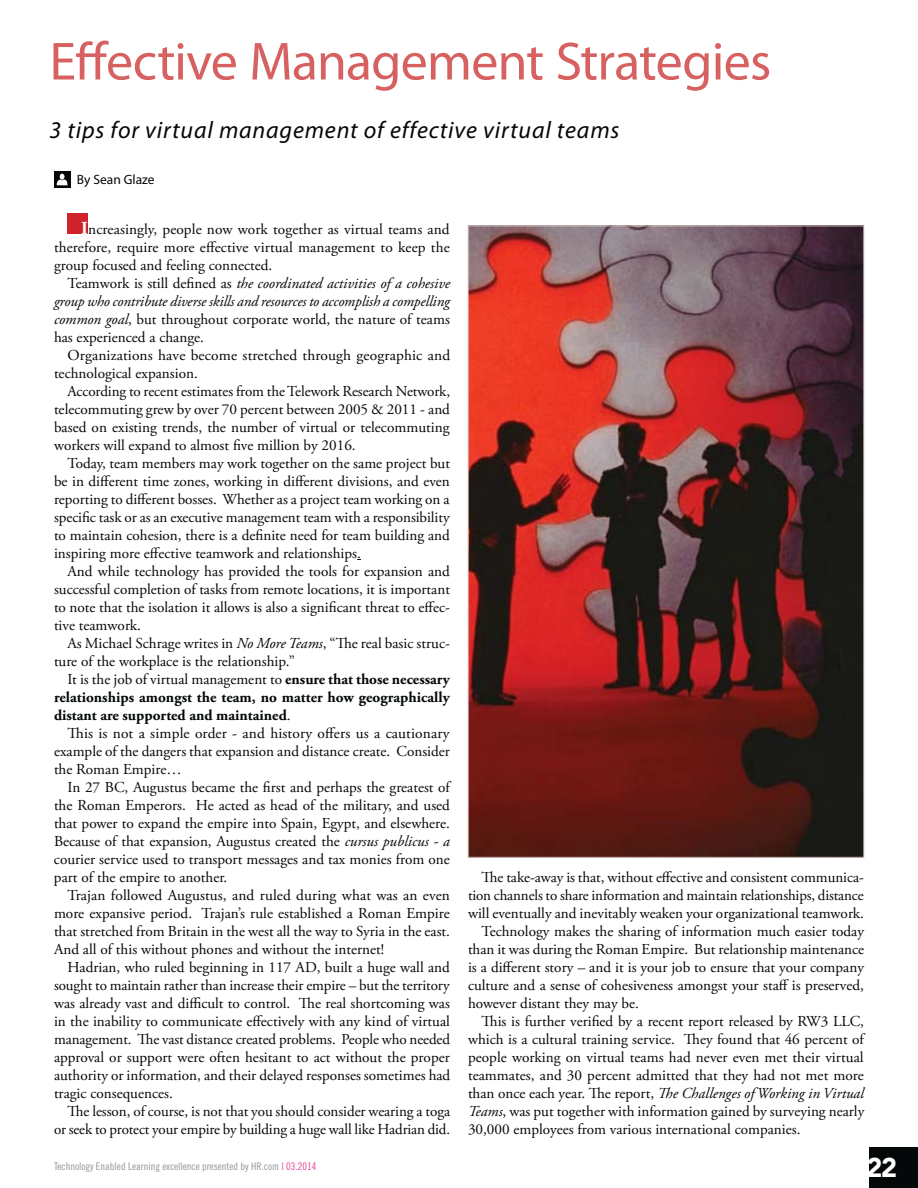
<style>
.page{position:relative;width:918px;height:1188px;background:#fff}
.page>*{position:absolute;margin:0;border:0;box-sizing:border-box;transform-origin:0 0}
.t1{font:54px "Myriad Pro";letter-spacing:-.015em;color:#d66160}
.t2{font:900 27px "Avenir LT Std";color:#fff}
.t3{font:italic 24px "Myriad Pro";letter-spacing:.035em;color:#040809}
.t4{font:15.15px/18px "Adobe Garamond Pro";color:#040809;text-align:justify}
.t5{font:italic 15.15px/18px "Adobe Garamond Pro";letter-spacing:-.01em;color:#040809;text-align:justify}
.t6{font:700 15.15px/18px "Adobe Garamond Pro";color:#040809;text-align:justify}
.t7{font:13.5px "Myriad Pro";color:#040809}
.t8{font:10.5px "Trade Gothic LT Std Cn 18";color:#939598}
.s1{font-weight:700;font-size:18.3px;color:#fff}
.s2{font-style:normal}
.s3{font-style:italic}
.s4{font-weight:400}
.s5{color:#e24295}
</style>
<div class="page">
<svg style="left:54px;top:171px;width:16px;height:16px"></svg>
<svg style="left:57px;top:174px;width:11px;height:11px"></svg>
<div style="left:68px;top:213px;width:20px;height:21px;background:#d0222b"></div>
<img style="left:470px;top:228px;width:392px;height:628px">
<div style="left:869px;top:1148px;width:49px;height:40px;background:#040809"></div>
<h1 class="t1" style="left:50px;top:29px;width:723px">Effective Management Strategies</h1>
<h3 class="t3" style="left:50px;top:116px;width:572px">3 tips for virtual management of effective virtual teams</h3>
<p class="t7" style="left:77px;top:171px;width:79px">By Sean Glaze</p>
<p class="t4" style="left:54px;top:221px;width:397px;text-indent:27px"><span class="s1">I</span>ncreasingly, people now work together as virtual teams and therefore, require more effective virtual management to keep the group focused and feeling connected.</p>
<p class="t5" style="left:54px;top:275px;width:397px;text-indent:14px"><span class="s2">Teamwork is still defined as</span> the coordinated activities of a cohesive group who contribute diverse skills and resources to accomplish a compelling common goal<span class="s2">, but throughout corporate world, the nature of teams has experienced a change.</span></p>
<p class="t4" style="left:54px;top:347px;width:398px;text-indent:14px">Organizations have become stretched through geographic and technological expansion.</p>
<p class="t4" style="left:54px;top:383px;width:398px;text-indent:14px">According to recent estimates from the Telework Research Network, telecommuting grew by over 70 percent between 2005 &amp; 2011 - and based on existing trends, the number of virtual or telecommuting workers will expand to almost five million by 2016.</p>
<p class="t4" style="left:54px;top:455px;width:398px;text-indent:14px">Today, team members may work together on the same project but be in different time zones, working in different divisions, and even reporting to different bosses. Whether as a project team working on a specific task or as an executive management team with a responsibility to maintain cohesion, there is a definite need for team building and inspiring more effective teamwork and relationships.</p>
<p class="t4" style="left:54px;top:563px;width:398px;text-indent:14px">And while technology has provided the tools for expansion and successful completion of tasks from remote locations, it is important to note that the isolation it allows is also a significant threat to effec&shy;tive teamwork.</p>
<p class="t4" style="left:54px;top:635px;width:397px;text-indent:14px">As Michael Schrage writes in <span class="s3">No More Teams</span>, “The real basic struc&shy;ture of the workplace is the relationship.”</p>
<p class="t6" style="left:54px;top:671px;width:398px;text-indent:14px"><span class="s4">It is the job of virtual management to</span> ensure that those necessary relationships amongst the team, no matter how geographically distant are supported and maintained<span class="s4">.</span></p>
<p class="t4" style="left:54px;top:725px;width:398px;text-indent:14px">This is not a simple order - and history offers us a cautionary example of the dangers that expansion and distance create. Consider the Roman Empire…</p>
<p class="t4" style="left:54px;top:779px;width:398px;text-indent:14px">In 27 BC, Augustus became the first and perhaps the greatest of the Roman Emperors. He acted as head of the military, and used that power to expand the empire into Spain, Egypt, and elsewhere.<br>Because of that expansion, Augustus created the <span class="s3">cursus publicus - a </span>courier service used to transport messages and tax monies from one part of the empire to another.</p>
<p class="t4" style="left:54px;top:887px;width:398px;text-indent:14px">Trajan followed Augustus, and ruled during what was an even more expansive period. Trajan’s rule established a Roman Empire that stretched from Britain in the west all the way to Syria in the east.<br>And all of this without phones and without the internet!</p>
<p class="t4" style="left:54px;top:959px;width:398px;text-indent:14px">Hadrian, who ruled beginning in 117 AD, built a huge wall and sought to maintain rather than increase their empire – but the territory was already vast and difficult to control. The real shortcoming was in the inability to communicate effectively with any kind of virtual management. The vast distance created problems. People who needed approval or support were often hesitant to act without the proper authority or information, and their delayed responses sometimes had tragic consequences.</p>
<p class="t4" style="left:54px;top:1103px;width:398px;text-align:right">The lesson, of course, is not that you should consider wearing a toga or seek to protect your empire by building a huge wall like Hadrian did.</p>
<p class="t4" style="left:482px;top:869px;width:384px">The take-away is that, without effective and consistent communica-</p>
<p class="t4" style="left:468px;top:887px;width:397px">tion channels to share information and maintain relationships, distance</p>
<p class="t4" style="left:468px;top:905px;width:398px">will eventually and inevitably weaken your organizational teamwork.</p>
<p class="t4" style="left:482px;top:923px;width:384px">Technology makes the sharing of information much easier today</p>
<p class="t4" style="left:468px;top:941px;width:398px">than it was during the Roman Empire. But relationship maintenance</p>
<p class="t4" style="left:468px;top:959px;width:397px">is a different story – and it is your job to ensure that your company</p>
<p class="t4" style="left:468px;top:977px;width:397px">culture and a sense of cohesiveness amongst your staff is preserved,</p>
<p class="t4" style="left:468px;top:995px;width:172px">however distant they may be.</p>
<p class="t4" style="left:482px;top:1013px;width:384px">This is further verified by a recent report released by RW3 LLC,</p>
<p class="t4" style="left:468px;top:1031px;width:398px">which is a cultural training service. They found that 46 percent of</p>
<p class="t4" style="left:468px;top:1049px;width:397px">people working on virtual teams had never even met their virtual</p>
<p class="t4" style="left:468px;top:1067px;width:397px">teammates, and 30 percent admitted that they had not met more</p>
<p class="t5" style="left:468px;top:1085px;width:398px"><span class="s2">than once each year. The report,</span> The Challenges of Working in Virtual</p>
<p class="t4" style="left:468px;top:1103px;width:398px"><span class="s3">Teams</span>, was put together with information gained by surveying nearly</p>
<p class="t4" style="left:468px;top:1121px;width:334px">30,000 employees from various international companies.</p>
<p class="t8" style="left:54px;top:1163px;width:264px">Technology Enabled Learning excellence presented by HR.com <span class="s5">| 03.2014</span></p>
<h2 class="t2" style="left:866px;top:1152px;width:32px">22</h2>
</div>
